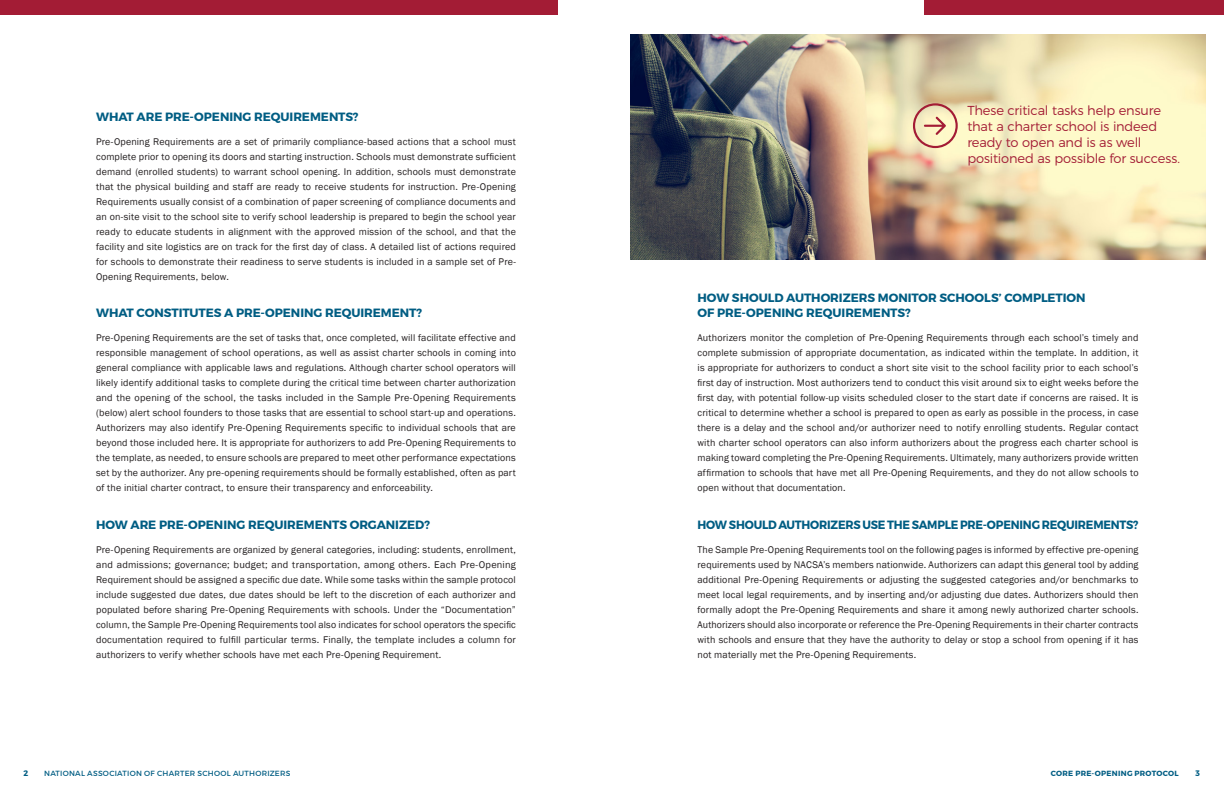
<style>
.page{position:relative;width:1224px;height:792px;background:#fff}
.page>*{position:absolute;margin:0;border:0;box-sizing:border-box;transform-origin:0 0}
.Pull_Quote{font:300 13px/16px "Montserrat";letter-spacing:-.01em;color:#a31c35}
.Subhead{font:700 12px/15px "Montserrat";letter-spacing:-.01em;color:#005d83}
.Subhead-2{font:700 12px "Montserrat";letter-spacing:-.01em;color:#005d83;scale:.94 1}
.Body_Text{font:10px/15px "Franklin Gothic";letter-spacing:.015em;color:#231f20;text-align:justify}
.Body_Text-2{font:700 8px "Montserrat";color:#005d83}
.Body_Text-3{font:7.5px "Montserrat";letter-spacing:.03em;color:#005d83}
.t1{font:700 7.5px "Montserrat";letter-spacing:.035em;color:#005d83}
</style>
<div class="page">
<div style="left:925px;top:0;width:299px;height:15px;background:#a31c35"></div>
<div style="left:0;top:0;width:558px;height:15px;background:#a31c35"></div>
<img style="left:630px;top:34px;width:576px;height:225px">
<svg style="left:913px;top:103px;width:45px;height:45px"></svg>
<p class="Subhead" style="left:96px;top:109px;width:264px">WHAT ARE PRE-OPENING REQUIREMENTS?</p>
<p class="Body_Text" style="left:96px;top:134px;width:421px">Pre-Opening Requirements are a set of primarily compliance-based actions that a school must complete prior to opening its doors and starting instruction. Schools must demonstrate sufficient demand (enrolled students) to warrant school opening. In addition, schools must demonstrate that the physical building and staff are ready to receive students for instruction. Pre-Opening Requirements usually consist of a combination of paper screening of compliance documents and an on-site visit to the school site to verify school leadership is prepared to begin the school year ready to educate students in alignment with the approved mission of the school, and that the facility and site logistics are on track for the first day of class. A detailed list of actions required for schools to demonstrate their readiness to serve students is included in a sample set of Pre-Opening Requirements, below.</p>
<p class="Subhead" style="left:96px;top:306px;width:328px">WHAT CONSTITUTES A PRE-OPENING REQUIREMENT?</p>
<p class="Body_Text" style="left:96px;top:331px;width:421px">Pre-Opening Requirements are the set of tasks that, once completed, will facilitate effective and responsible management of school operations, as well as assist charter schools in coming into general compliance with applicable laws and regulations. Although charter school operators will likely identify additional tasks to complete during the critical time between charter authorization and the opening of the school, the tasks included in the Sample Pre-Opening Requirements (below) alert school founders to those tasks that are essential to school start-up and operations.<br>Authorizers may also identify Pre-Opening Requirements specific to individual schools that are beyond those included here. It is appropriate for authorizers to add Pre-Opening Requirements to the template, as needed, to ensure schools are prepared to meet other performance expectations set by the authorizer. Any pre-opening requirements should be formally established, often as part of the initial charter contract, to ensure their transparency and enforceability.</p>
<p class="Subhead" style="left:96px;top:517px;width:335px">HOW ARE PRE-OPENING REQUIREMENTS ORGANIZED?</p>
<p class="Body_Text" style="left:96px;top:542px;width:421px">Pre-Opening Requirements are organized by general categories, including: students, enrollment, and admissions; governance; budget; and transportation, among others. Each Pre-Opening Requirement should be assigned a specific due date. While some tasks within the sample protocol include suggested due dates, due dates should be left to the discretion of each authorizer and populated before sharing Pre-Opening Requirements with schools. Under the “Documentation” column, the Sample Pre-Opening Requirements tool also indicates for school operators the specific documentation required to fulfill particular terms. Finally, the template includes a column for authorizers to verify whether schools have met each Pre-Opening Requirement.</p>
<p class="Pull_Quote" style="left:967px;top:102px;width:214px">These critical tasks help ensure that a charter school is indeed ready to open and is as well positioned as possible for success.</p>
<p class="Subhead" style="left:698px;top:291px;width:390px">HOW SHOULD AUTHORIZERS MONITOR SCHOOLS’ COMPLETION<br>OF PRE-OPENING REQUIREMENTS?</p>
<p class="Body_Text" style="left:698px;top:331px;width:443px">Authorizers monitor the completion of Pre-Opening Requirements through each school’s timely and complete submission of appropriate documentation, as indicated within the template. In addition, it is appropriate for authorizers to conduct a short site visit to the school facility prior to each school’s first day of instruction. Most authorizers tend to conduct this visit around six to eight weeks before the first day, with potential follow-up visits scheduled closer to the start date if concerns are raised. It is critical to determine whether a school is prepared to open as early as possible in the process, in case there is a delay and the school and/or authorizer need to notify enrolling students. Regular contact with charter school operators can also inform authorizers about the progress each charter school is making toward completing the Pre-Opening Requirements. Ultimately, many authorizers provide written affirmation to schools that have met all Pre-Opening Requirements, and they do not allow schools to open without that documentation.</p>
<p class="Subhead-2" style="left:698px;top:517px;width:471px">HOW SHOULD AUTHORIZERS USE THE SAMPLE PRE-OPENING REQUIREMENTS?</p>
<p class="Body_Text" style="left:698px;top:542px;width:443px">The Sample Pre-Opening Requirements tool on the following pages is informed by effective pre-opening requirements used by NACSA’s members nationwide. Authorizers can adapt this general tool by adding additional Pre-Opening Requirements or adjusting the suggested categories and/or benchmarks to meet local legal requirements, and by inserting and/or adjusting due dates. Authorizers should then formally adopt the Pre-Opening Requirements and share it among newly authorized charter schools.<br>Authorizers should also incorporate or reference the Pre-Opening Requirements in their charter contracts with schools and ensure that they have the authority to delay or stop a school from opening if it has not materially met the Pre-Opening Requirements.</p>
<p class="Body_Text-2" style="left:23px;top:768px;width:6px">2</p>
<p class="Body_Text-3" style="left:44px;top:768px;width:248px">NATIONAL ASSOCIATION OF CHARTER SCHOOL AUTHORIZERS</p>
<p class="t1" style="left:1051px;top:768px;width:129px">CORE PRE-OPENING PROTOCOL</p>
<p class="Body_Text-2" style="left:1195px;top:768px;width:6px">3</p>
</div>
